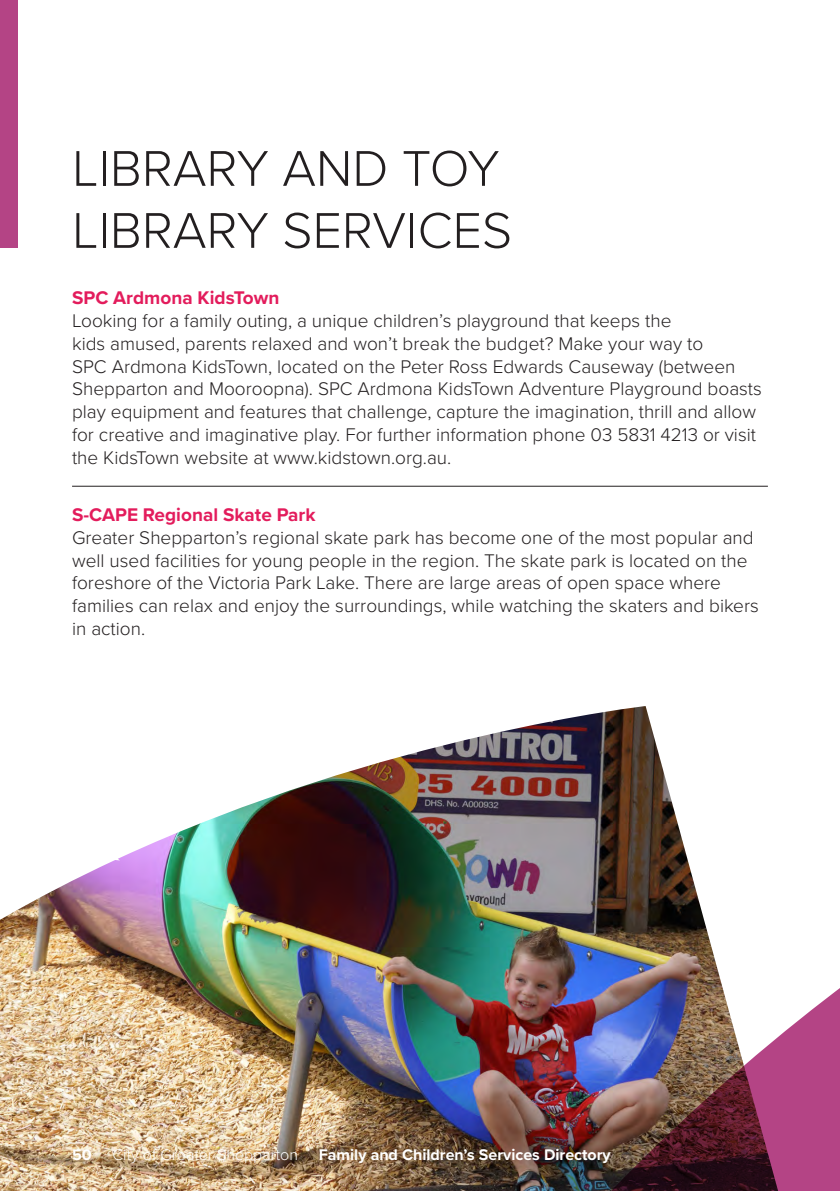
<style>
.page{position:relative;width:840px;height:1191px;background:#fff}
.page>*{position:absolute;margin:0;border:0;box-sizing:border-box;transform-origin:0 0}
.t1{font:300 52px/62px "Proxima Nova";color:#231f20}
.t2{font:300 19px/22.8px "Proxima Nova";color:#231f20}
.t3{font:700 19px "Proxima Nova";color:#e31c5c}
.t4{font:700 16px "Proxima Nova";color:#fff}
.t5{font:300 16px "Proxima Nova";color:#fff}
</style>
<div class="page">
<div style="left:0;top:0;width:17px;height:248px;background:#b44485"></div>
<img style="left:0;top:706px;width:710px;height:485px">
<img style="left:405px;top:942px;width:434px;height:249px">
<hr style="left:72px;top:486px;width:695px;height:1px;background:#231f20">
<h1 class="t1" style="left:72px;top:135px;width:441px">LIBRARY AND TOY<br>LIBRARY SERVICES</h1>
<p class="t3" style="left:72px;top:284px;width:209px">SPC Ardmona KidsTown</p>
<p class="t2" style="left:72px;top:308px;width:691px">Looking for a family outing, a unique children’s playground that keeps the<br>kids amused, parents relaxed and won’t break the budget? Make your way to<br>SPC Ardmona KidsTown, located on the Peter Ross Edwards Causeway (between Shepparton and Mooroopna). SPC Ardmona KidsTown Adventure Playground boasts play equipment and features that challenge, capture the imagination, thrill and allow for creative and imaginative play. For further information phone 03 5831 4213 or visit the KidsTown website at www.kidstown.org.au.</p>
<p class="t3" style="left:72px;top:500px;width:245px">S-CAPE Regional Skate Park</p>
<p class="t2" style="left:72px;top:525px;width:687px">Greater Shepparton’s regional skate park has become one of the most popular and well used facilities for young people in the region. The skate park is located on the foreshore of the Victoria Park Lake. There are large areas of open space where families can relax and enjoy the surroundings, while watching the skaters and bikers in action.</p>
<p class="t4" style="left:72px;top:1142px;width:21px">50</p>
<p class="t5" style="left:112px;top:1142px;width:187px">City of Greater Shepparton</p>
<p class="t4" style="left:318px;top:1142px;width:293px">Family and Children’s Services Directory</p>
</div>
